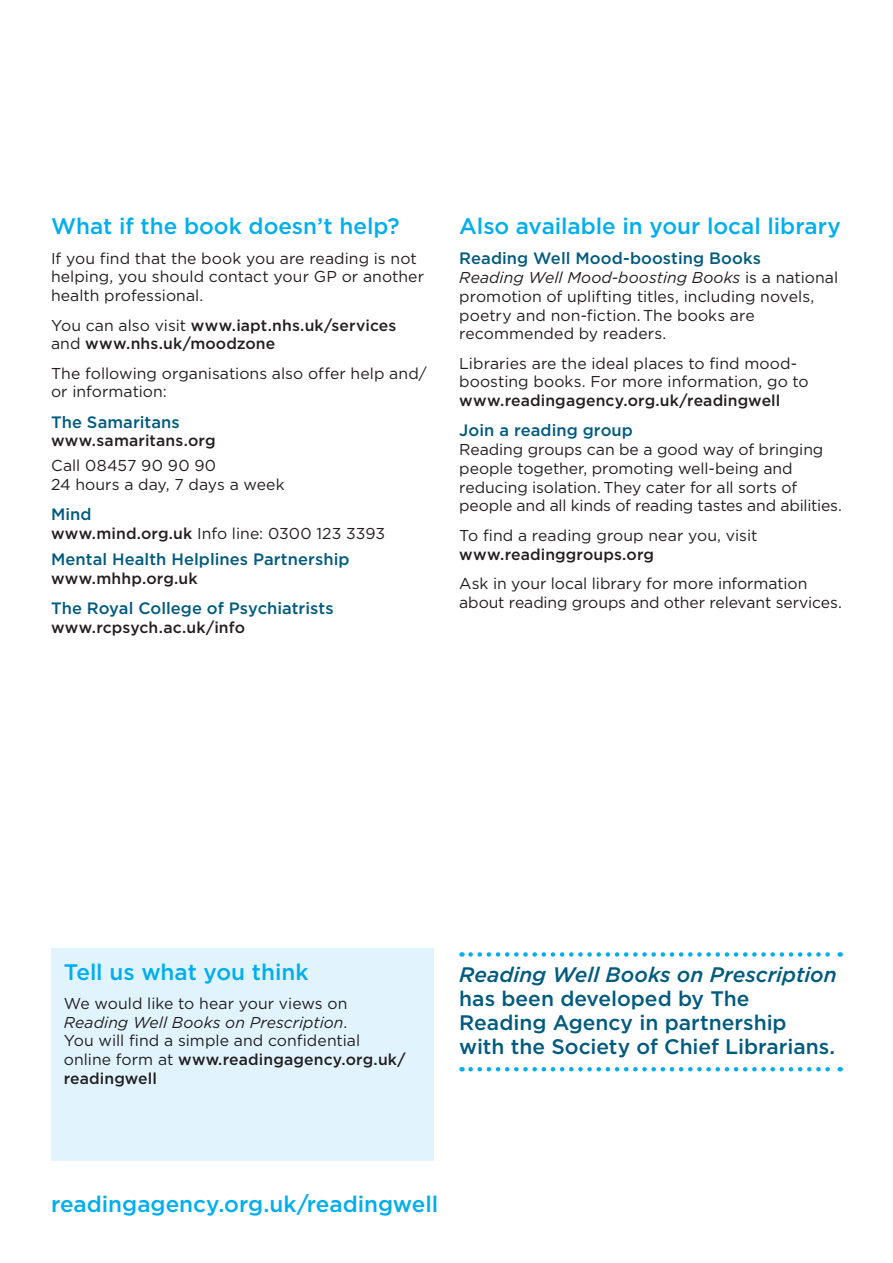
<style>
.page{position:relative;width:893px;height:1263px;background:#fff}
.page>*{position:absolute;margin:0;border:0;box-sizing:border-box;transform-origin:0 0}
.t1{font:500 22.5px "Gotham";color:#00aeef}
.t2{font:500 21px/24px "Gotham";color:#005b7f}
.t3{font:italic 500 21px "Gotham";color:#005b7f}
.t4{font:500 16.5px "Gotham";letter-spacing:.005em;color:#005b7f}
.t5{font:15.75px/18.8px "Gotham";color:#231f20}
.t6{font:500 15.75px/18.8px "Gotham";letter-spacing:.005em;color:#231f20}
.s1{font-weight:400}
.s2{font-weight:500}
.s3{font-style:italic}
</style>
<div class="page">
<svg style="left:470px;top:952px;width:371px;height:5px"></svg>
<svg style="left:470px;top:1067px;width:371px;height:4px"></svg>
<div style="left:51px;top:948px;width:383px;height:213px;background:#e1f4fd"></div>
<h1 class="t1" style="left:51px;top:213px;width:350px">What if the book doesn’t help?</h1>
<p class="t5" style="left:51px;top:248px;width:375px">If you find that the book you are reading is not helping, you should contact your GP or another health professional.</p>
<p class="t6" style="left:51px;top:315px;width:347px"><span class="s1">You can also visit</span> www.iapt.nhs.uk/services <span class="s1">and</span> www.nhs.uk/moodzone</p>
<p class="t5" style="left:51px;top:363px;width:377px">The following organisations also offer help and/ or information:</p>
<p class="t4" style="left:51px;top:412px;width:130px">The Samaritans</p>
<p class="t6" style="left:51px;top:431px;width:166px">www.samaritans.org</p>
<p class="t5" style="left:51px;top:456px;width:235px">Call 08457 90 90 90<br>24 hours a day, 7 days a week</p>
<p class="t4" style="left:51px;top:505px;width:42px">Mind</p>
<p class="t5" style="left:51px;top:524px;width:336px"><span class="s2">www.mind.org.uk</span> Info line: 0300 123 3393</p>
<p class="t4" style="left:51px;top:550px;width:300px">Mental Health Helplines Partnership</p>
<p class="t6" style="left:51px;top:568px;width:148px">www.mhhp.org.uk</p>
<p class="t4" style="left:51px;top:599px;width:284px">The Royal College of Psychiatrists</p>
<p class="t6" style="left:51px;top:617px;width:196px">www.rcpsych.ac.uk/info</p>
<h1 class="t1" style="left:459px;top:213px;width:383px">Also available in your local library</h1>
<p class="t4" style="left:459px;top:249px;width:303px">Reading Well Mood-boosting Books</p>
<p class="t5" style="left:459px;top:268px;width:381px"><span class="s3">Reading Well Mood-boosting Books</span> is a national promotion of uplifting titles, including novels, poetry and non-fiction. The books are recommended by readers.</p>
<p class="t5" style="left:459px;top:353px;width:351px">Libraries are the ideal places to find mood&shy;boosting books. For more information, go to</p>
<p class="t6" style="left:459px;top:391px;width:323px">www.readingagency.org.uk/readingwell</p>
<p class="t4" style="left:459px;top:421px;width:175px">Join a reading group</p>
<p class="t5" style="left:459px;top:440px;width:384px">Reading groups can be a good way of bringing people together, promoting well-being and reducing isolation. They cater for all sorts of people and all kinds of reading tastes and abilities.</p>
<p class="t5" style="left:459px;top:525px;width:300px">To find a reading group near you, visit</p>
<p class="t6" style="left:459px;top:544px;width:196px">www.readinggroups.org</p>
<p class="t5" style="left:459px;top:574px;width:384px">Ask in your local library for more information about reading groups and other relevant services.</p>
<h1 class="t1" style="left:64px;top:959px;width:246px">Tell us what you think</h1>
<p class="t5" style="left:64px;top:994px;width:344px">We would like to hear your views on <span class="s3">Reading Well Books on Prescription</span>.<br>You will find a simple and confidential online form at <span class="s2">www.readingagency.org.uk/ readingwell</span></p>
<h2 class="t3" style="left:459px;top:963px;width:379px">Reading Well Books on Prescription</h2>
<h2 class="t2" style="left:459px;top:986px;width:378px">has been developed by The<br>Reading Agency in partnership with the Society of Chief Librarians.</h2>
<h1 class="t1" style="left:51px;top:1191px;width:389px">readingagency.org.uk/readingwell</h1>
</div>
